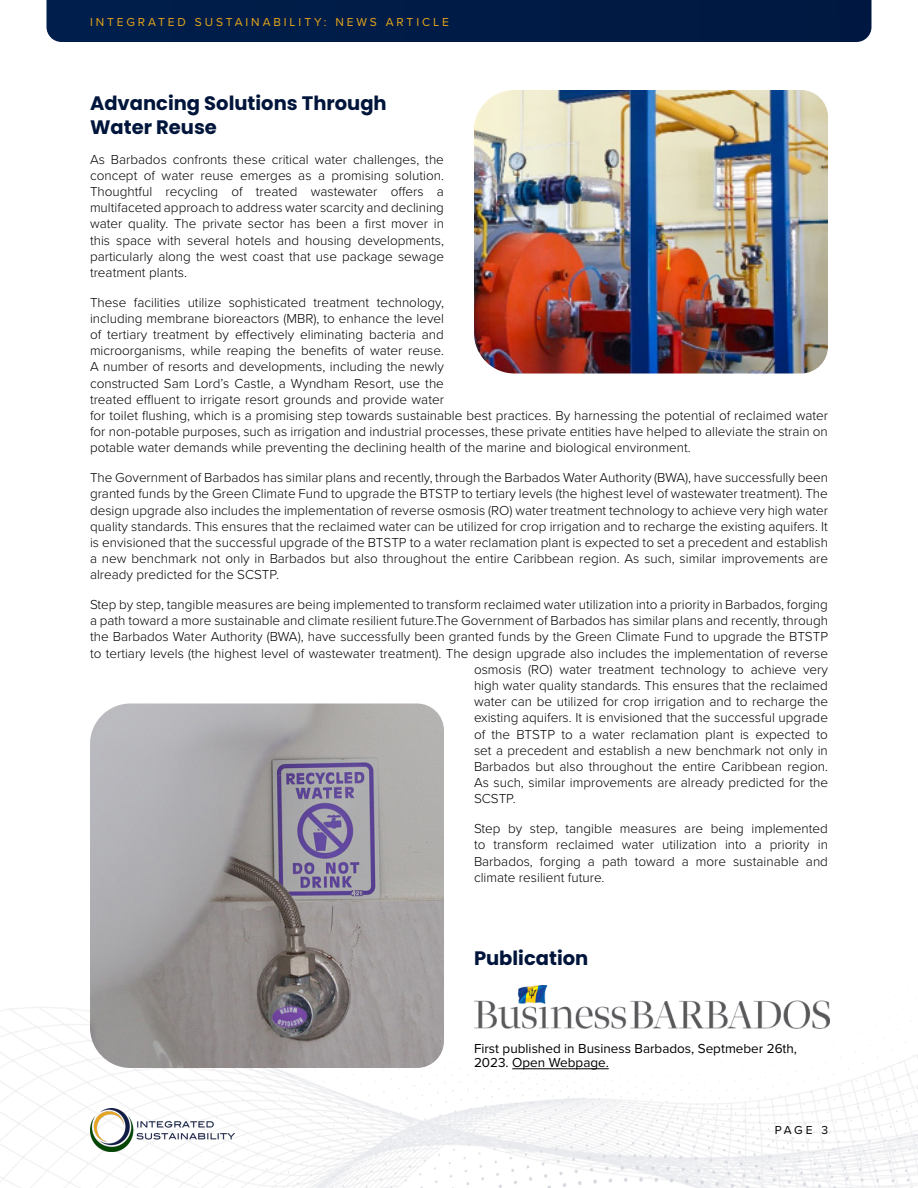
<style>
.page{position:relative;width:918px;height:1188px;background:#fff}
.page>*{position:absolute;margin:0;border:0;box-sizing:border-box;transform-origin:0 0}
.H3_Title{font:700 19.5px/23.4px "Poppins";color:#00153b}
.t1{font:300 13.5px/16.2px "Proxima Nova";color:#000;text-align:justify}
.t2{font:13.5px/13.5px "Proxima Nova";color:#000}
.t3{font:12px "Proxima Nova";letter-spacing:.24em;color:#e6a519}
.t4{font:12px "Proxima Nova";color:#000}
</style>
<div class="page">
<img style="left:0;top:998px;width:918px;height:190px">
<img style="left:90px;top:1108px;width:145px;height:44px">
<div style="left:46px;top:0;width:826px;height:42px;background:#001b46"></div>
<img style="left:90px;top:704px;width:354px;height:364px">
<img style="left:474px;top:90px;width:354px;height:284px">
<hr style="left:512px;top:1068px;width:97px;height:1px;background:#000">
<img style="left:474px;top:985px;width:355px;height:43px">
<p class="t3" style="left:90px;top:13px;width:360px">INTEGRATED SUSTAINABILITY: NEWS ARTICLE</p>
<p class="H3_Title" style="left:90px;top:92px;width:298px">Advancing Solutions Through<br>Water Reuse</p>
<p class="t1" style="left:90px;top:150px;width:356px">As Barbados confronts these critical water challenges, the concept of water reuse emerges as a promising solution.<br>Thoughtful recycling of treated wastewater offers a multifaceted approach to address water scarcity and declining water quality. The private sector has been a first mover in this space with several hotels and housing developments, particularly along the west coast that use package sewage treatment plants.</p>
<p class="t1" style="left:90px;top:293px;width:740px;text-align:left">These facilities utilize sophisticated treatment technology,<br>including membrane bioreactors (MBR), to enhance the level<br>of tertiary treatment by effectively eliminating bacteria and<br>microorganisms, while reaping the benefits of water reuse.<br>A number of resorts and developments, including the newly<br>constructed Sam Lord’s Castle, a Wyndham Resort, use the<br>treated effluent to irrigate resort grounds and provide water<br>for toilet flushing, which is a promising step towards sustainable best practices. By harnessing the potential of reclaimed water for non-potable purposes, such as irrigation and industrial processes, these private entities have helped to alleviate the strain on potable water demands while preventing the declining health of the marine and biological environment.</p>
<p class="t1" style="left:90px;top:469px;width:740px">The Government of Barbados has similar plans and recently, through the Barbados Water Authority (BWA), have successfully been granted funds by the Green Climate Fund to upgrade the BTSTP to tertiary levels (the highest level of wastewater treatment). The design upgrade also includes the implementation of reverse osmosis (RO) water treatment technology to achieve very high water quality standards. This ensures that the reclaimed water can be utilized for crop irrigation and to recharge the existing aquifers. It is envisioned that the successful upgrade of the BTSTP to a water reclamation plant is expected to set a precedent and establish a new benchmark not only in Barbados but also throughout the entire Caribbean region. As such, similar improvements are already predicted for the SCSTP.</p>
<p class="t1" style="left:90px;top:596px;width:739px">Step by step, tangible measures are being implemented to transform reclaimed water utilization into a priority in Barbados, forging</p>
<p class="t1" style="left:90px;top:612px;width:739px">a path toward a more sustainable and climate resilient future.The Government of Barbados has similar plans and recently, through</p>
<p class="t1" style="left:90px;top:628px;width:740px">the Barbados Water Authority (BWA), have successfully been granted funds by the Green Climate Fund to upgrade the BTSTP</p>
<p class="t1" style="left:90px;top:644px;width:740px">to tertiary levels (the highest level of wastewater treatment). The design upgrade also includes the implementation of reverse</p>
<p class="t1" style="left:474px;top:661px;width:356px">osmosis (RO) water treatment technology to achieve very</p>
<p class="t1" style="left:474px;top:677px;width:355px">high water quality standards. This ensures that the reclaimed</p>
<p class="t1" style="left:474px;top:693px;width:356px">water can be utilized for crop irrigation and to recharge the</p>
<p class="t1" style="left:474px;top:709px;width:356px">existing aquifers. It is envisioned that the successful upgrade</p>
<p class="t1" style="left:474px;top:725px;width:355px">of the BTSTP to a water reclamation plant is expected to</p>
<p class="t1" style="left:474px;top:742px;width:355px">set a precedent and establish a new benchmark not only in</p>
<p class="t1" style="left:474px;top:758px;width:356px">Barbados but also throughout the entire Caribbean region.</p>
<p class="t1" style="left:474px;top:774px;width:356px">As such, similar improvements are already predicted for the</p>
<p class="t1" style="left:474px;top:790px;width:43px">SCSTP.</p>
<p class="t1" style="left:474px;top:820px;width:356px">Step by step, tangible measures are being implemented to transform reclaimed water utilization into a priority in Barbados, forging a path toward a more sustainable and climate resilient future.</p>
<p class="H3_Title" style="left:474px;top:946px;width:116px">Publication</p>
<p class="t2" style="left:474px;top:1041px;width:325px">First published in Business Barbados, Septmeber 26th,<br>2023. Open Webpage.</p>
<p class="t4" style="left:775px;top:1121px;width:55px">PAGE 3</p>
</div>
